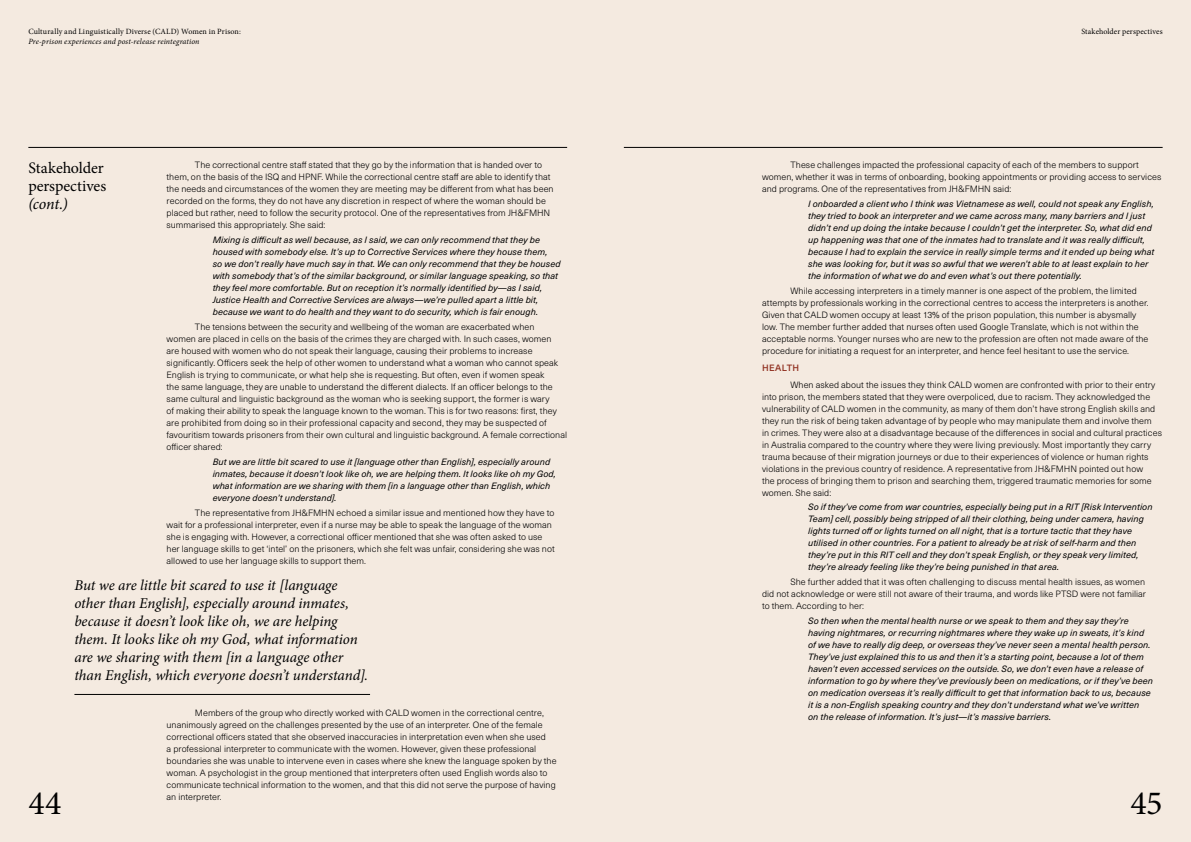
<style>
.page{position:relative;width:1191px;height:842px;background:#f4eae0}
.page>*{position:absolute;margin:0;border:0;box-sizing:border-box;transform-origin:0 0}
.t1{font:34px "Minion Pro";color:#000}
.t2{font:16px/18px "Minion Pro";letter-spacing:-.005em;color:#000}
.t3{font:italic 16px "Minion Pro";color:#000}
.t4{font:italic 15px/18px "Minion Pro";letter-spacing:-.005em;color:#000}
.t5{font:300 9px/12px "Neue Haas Unica W1 G";letter-spacing:.005em;color:#000}
.t6{font:italic 9px/12px "Neue Haas Unica W1 G";letter-spacing:.01em;color:#000}
.t7{font:500 9px "Neue Haas Unica W1 G";letter-spacing:.045em;color:#8f2e1e}
.t8{font:8px "Minion Pro";letter-spacing:.015em;color:#000}
.t9{font:italic 8px "Minion Pro";letter-spacing:.015em;color:#000}
</style>
<div class="page">
<hr style="left:28px;top:147px;width:539px;height:1px;background:#000">
<hr style="left:624px;top:147px;width:538px;height:1px;background:#000">
<hr style="left:74px;top:694px;width:296px;height:1px;background:#000">
<p class="t8" style="left:28px;top:26px;width:214px">Culturally and Linguistically Diverse (CALD) Women in Prison:</p>
<p class="t9" style="left:28px;top:36px;width:173px">Pre-prison experiences and post-release reintegration</p>
<p class="t8" style="left:1081px;top:26px;width:83px">Stakeholder perspectives</p>
<h2 class="t2" style="left:28px;top:159px;width:79px">Stakeholder perspectives</h2>
<h2 class="t3" style="left:28px;top:193px;width:41px">(cont.)</h2>
<p class="t5" style="left:762px;top:159px;width:401px;text-indent:28px">These challenges impacted the professional capacity of each of the members to support women, whether it was in terms of onboarding, booking appointments or providing access to services and programs. One of the representatives from JH&amp;FMHN said:</p>
<p class="t6" style="left:808px;top:197px;width:348px">I onboarded a client who I think was Vietnamese as well, could not speak any English, they tried to book an interpreter and we came across many, many barriers and I just didn’t end up doing the intake because I couldn’t get the interpreter. So, what did end up happening was that one of the inmates had to translate and it was really difficult, because I had to explain the service in really simple terms and it ended up being what she was looking for, but it was so awful that we weren’t able to at least explain to her the information of what we do and even what’s out there potentially.</p>
<p class="t5" style="left:762px;top:284px;width:388px;text-indent:28px">While accessing interpreters in a timely manner is one aspect of the problem, the limited attempts by professionals working in the correctional centres to access the interpreters is another.<br>Given that CALD women occupy at least 13% of the prison population, this number is abysmally low. The member further added that nurses often used Google Translate, which is not within the acceptable norms. Younger nurses who are new to the profession are often not made aware of the procedure for initiating a request for an interpreter, and hence feel hesitant to use the service.</p>
<p class="t7" style="left:762px;top:361px;width:39px">HEALTH</p>
<p class="t5" style="left:762px;top:378px;width:401px;text-indent:28px">When asked about the issues they think CALD women are confronted with prior to their entry into prison, the members stated that they were overpoliced, due to racism. They acknowledged the vulnerability of CALD women in the community, as many of them don’t have strong English skills and they run the risk of being taken advantage of by people who may manipulate them and involve them<br>in crimes. They were also at a disadvantage because of the differences in social and cultural practices in Australia compared to the country where they were living previously. Most importantly they carry trauma because of their migration journeys or due to their experiences of violence or human rights violations in the previous country of residence. A representative from JH&amp;FMHN pointed out how<br>the process of bringing them to prison and searching them, triggered traumatic memories for some women. She said:</p>
<p class="t6" style="left:808px;top:501px;width:346px">So if they’ve come from war countries, especially being put in a RIT [Risk Intervention Team] cell, possibly being stripped of all their clothing, being under camera, having lights turned off or lights turned on all night, that is a torture tactic that they have utilised in other countries. For a patient to already be at risk of self-harm and then they’re put in this RIT cell and they don’t speak English, or they speak very limited, they’re already feeling like they’re being punished in that area.</p>
<p class="t5" style="left:762px;top:575px;width:385px;text-align:justify;text-indent:28px">She further added that it was often challenging to discuss mental health issues, as women did not acknowledge or were still not aware of their trauma, and words like PTSD were not familiar to them. According to her:</p>
<p class="t6" style="left:808px;top:614px;width:346px">So then when the mental health nurse or we speak to them and they say they’re having nightmares, or recurring nightmares where they wake up in sweats, it’s kind of we have to really dig deep, or overseas they’ve never seen a mental health person.<br>They’ve just explained this to us and then it’s a starting point, because a lot of them haven’t even accessed services on the outside. So, we don’t even have a release of information to go by where they’ve previously been on medications, or if they’ve been on medication overseas it’s really difficult to get that information back to us, because it is a non-English speaking country and they don’t understand what we’ve written<br>on the release of information. It’s just—it’s massive barriers.</p>
<p class="t5" style="left:167px;top:159px;width:388px;text-indent:28px">The correctional centre staff stated that they go by the information that is handed over to them, on the basis of the ISQ and HPNF. While the correctional centre staff are able to identify that the needs and circumstances of the women they are meeting may be different from what has been recorded on the forms, they do not have any discretion in respect of where the woman should be placed but rather, need to follow the security protocol. One of the representatives from JH&amp;FMHN summarised this appropriately. She said:</p>
<p class="t6" style="left:213px;top:234px;width:349px">Mixing is difficult as well because, as I said, we can only recommend that they be housed with somebody else. It’s up to Corrective Services where they house them,<br>so we don’t really have much say in that. We can only recommend that they be housed with somebody that’s of the similar background, or similar language speaking, so that they feel more comfortable. But on reception it’s normally identified by—as I said, Justice Health and Corrective Services are always—we’re pulled apart a little bit, because we want to do health and they want to do security, which is fair enough.</p>
<p class="t5" style="left:167px;top:320px;width:402px;text-indent:28px">The tensions between the security and wellbeing of the woman are exacerbated when<br>women are placed in cells on the basis of the crimes they are charged with. In such cases, women<br>are housed with women who do not speak their language, causing their problems to increase significantly. Officers seek the help of other women to understand what a woman who cannot speak English is trying to communicate, or what help she is requesting. But often, even if women speak<br>the same language, they are unable to understand the different dialects. If an officer belongs to the same cultural and linguistic background as the woman who is seeking support, the former is wary<br>of making their ability to speak the language known to the woman. This is for two reasons: first, they are prohibited from doing so in their professional capacity and second, they may be suspected of favouritism towards prisoners from their own cultural and linguistic background. A female correctional officer shared:</p>
<p class="t6" style="left:213px;top:455px;width:345px">But we are little bit scared to use it [language other than English], especially around inmates, because it doesn’t look like oh, we are helping them. It looks like oh my God, what information are we sharing with them [in a language other than English, which everyone doesn’t understand].</p>
<p class="t5" style="left:167px;top:506px;width:390px;text-indent:28px">The representative from JH&amp;FMHN echoed a similar issue and mentioned how they have to wait for a professional interpreter, even if a nurse may be able to speak the language of the woman she is engaging with. However, a correctional officer mentioned that she was often asked to use her language skills to get ‘intel’ on the prisoners, which she felt was unfair, considering she was not allowed to use her language skills to support them.</p>
<p class="t4" style="left:74px;top:577px;width:295px">But we are little bit scared to use it [language other than English], especially around inmates, because it doesn’t look like oh, we are helping them. It looks like oh my God, what information are we sharing with them [in a language other than English, which everyone doesn’t understand].</p>
<p class="t5" style="left:167px;top:706px;width:391px;text-indent:28px">Members of the group who directly worked with CALD women in the correctional centre, unanimously agreed on the challenges presented by the use of an interpreter. One of the female correctional officers stated that she observed inaccuracies in interpretation even when she used<br>a professional interpreter to communicate with the women. However, given these professional boundaries she was unable to intervene even in cases where she knew the language spoken by the woman. A psychologist in the group mentioned that interpreters often used English words also to communicate technical information to the women, and that this did not serve the purpose of having an interpreter.</p>
<h1 class="t1" style="left:28px;top:780px;width:35px">44</h1>
<h1 class="t1" style="left:1130px;top:780px;width:34px">45</h1>
</div>
